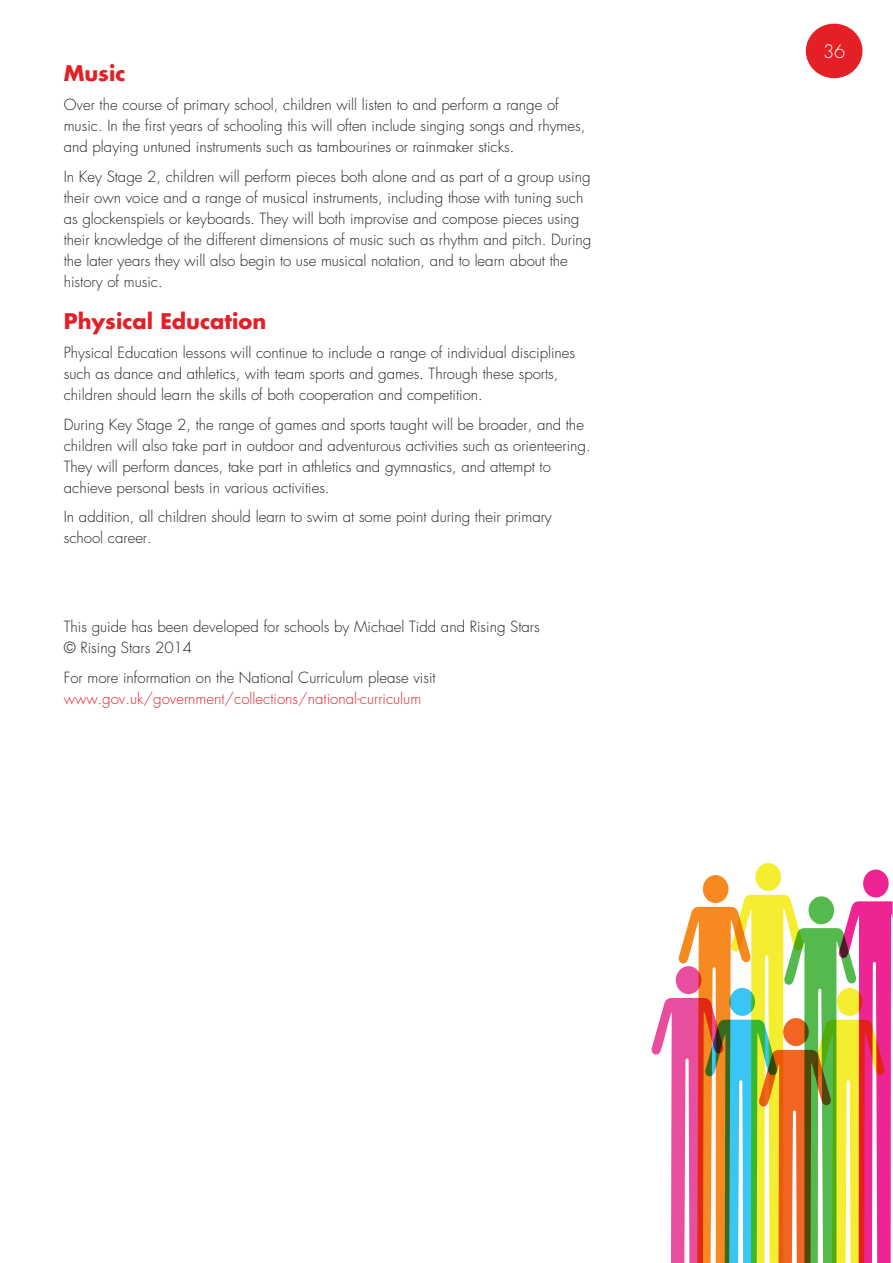
<style>
.page{position:relative;width:893px;height:1263px;background:#fff}
.page>*{position:absolute;margin:0;border:0;box-sizing:border-box;transform-origin:0 0}
.t1{font:700 21px "Futura";color:#e41f25}
.t2{font:300 18px "Futura";color:#fff}
.t3{font:300 15px/21px "Futura";color:#231f20}
.t4{font:300 15px/21px "Futura";color:#e41f25}
.s1{color:#231f20}
</style>
<div class="page">
<div style="left:806px;top:24px;width:56px;height:54px;background:#e41f25;border-radius:50%"></div>
<svg style="left:651px;top:863px;width:242px;height:400px"></svg>
<p class="t1" style="left:64px;top:58px;width:63px">Music</p>
<p class="t3" style="left:64px;top:94px;width:523px">Over the course of primary school, children will listen to and perform a range of music. In the first years of schooling this will often include singing songs and rhymes, and playing untuned instruments such as tambourines or rainmaker sticks.</p>
<p class="t3" style="left:64px;top:166px;width:529px">In Key Stage 2, children will perform pieces both alone and as part of a group using their own voice and a range of musical instruments, including those with tuning such as glockenspiels or keyboards. They will both improvise and compose pieces using their knowledge of the different dimensions of music such as rhythm and pitch. During the later years they will also begin to use musical notation, and to learn about the history of music.</p>
<p class="t1" style="left:64px;top:306px;width:204px">Physical Education</p>
<p class="t3" style="left:64px;top:343px;width:513px">Physical Education lessons will continue to include a range of individual disciplines such as dance and athletics, with team sports and games. Through these sports, children should learn the skills of both cooperation and competition.</p>
<p class="t3" style="left:64px;top:414px;width:528px">During Key Stage 2, the range of games and sports taught will be broader, and the children will also take part in outdoor and adventurous activities such as orienteering.<br>They will perform dances, take part in athletics and gymnastics, and attempt to achieve personal bests in various activities.</p>
<p class="t3" style="left:64px;top:507px;width:490px">In addition, all children should learn to swim at some point during their primary school career.</p>
<p class="t3" style="left:64px;top:616px;width:477px">This guide has been developed for schools by Michael Tidd and Rising Stars © Rising Stars 2014</p>
<p class="t4" style="left:64px;top:667px;width:373px"><span class="s1">For more information on the National Curriculum please visit </span>www.gov.uk/government/collections/national-curriculum</p>
<p class="t2" style="left:823px;top:40px;width:24px">36</p>
</div>
